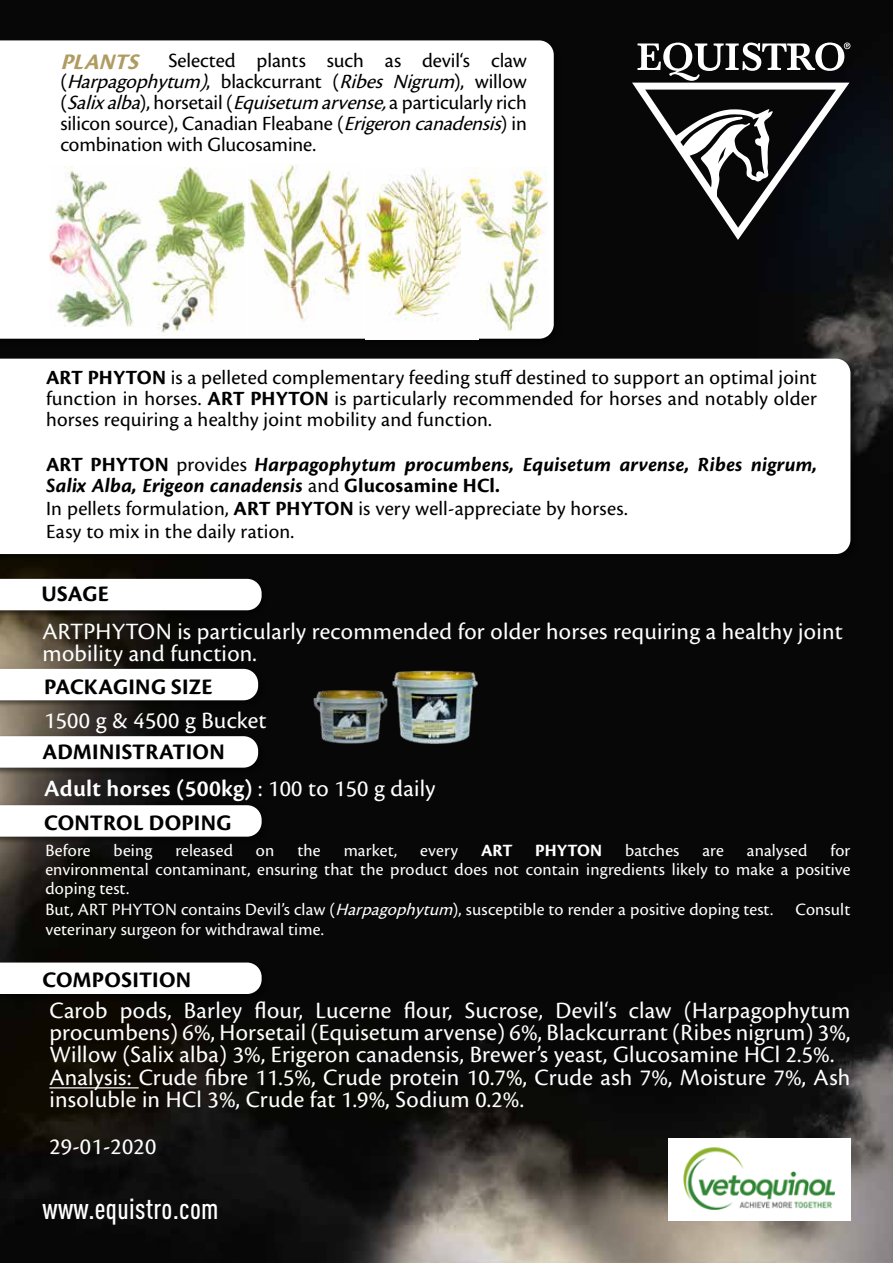
<style>
.page{position:relative;width:893px;height:1263px;background:#fff}
.page>*{position:absolute;margin:0;border:0;box-sizing:border-box;transform-origin:0 0}
.t1{font:500 condensed 28.95px "DINOT";letter-spacing:.01em;color:#fff}
.t2{font:24.3px/22.2px "Cronos Pro";letter-spacing:.01em;color:#fff}
.t3{font:600 24.3px "Cronos Pro";letter-spacing:.01em;color:#fff}
.t4{font:700 23.1px "Cronos Pro";letter-spacing:.01em;color:#000}
.t5{font:italic 700 23.1px "Cronos Pro";color:#b09b61}
.t6{font:21px/21px "Cronos Pro";letter-spacing:.01em;color:#000;text-align:justify}
.t7{font:18px/19.2px "Cronos Pro";letter-spacing:.01em;color:#fff;text-align:justify}
.t8{font:700 18px "Cronos Pro";letter-spacing:.005em;color:#fff}
.s1{font-style:italic}
.s2{font-weight:700}
.s3{font-weight:700;font-style:italic}
.s4{font-weight:400}
</style>
<div class="page">
<img style="left:0;top:0;width:893px;height:1263px">
<svg style="left:632px;top:42px;width:218px;height:198px"></svg>
<div style="left:0;top:39px;width:561px;height:307px;background:#000"></div>
<div style="left:0;top:40px;width:554px;height:299px;background:#fff"></div>
<div style="left:0;top:357px;width:858px;height:205px;background:#000;opacity:.5"></div>
<svg style="left:0;top:359px;width:850px;height:195px"></svg>
<div style="left:0;top:734px;width:266px;height:41px;background:#000;opacity:.5"></div>
<svg style="left:0;top:736px;width:258px;height:32px"></svg>
<div style="left:0;top:803px;width:269px;height:41px;background:#000;opacity:.5"></div>
<svg style="left:0;top:805px;width:262px;height:32px"></svg>
<hr style="left:49px;top:1087px;width:90px;height:1px;background:#fff">
<div style="left:0;top:961px;width:269px;height:40px;background:#000"></div>
<div style="left:0;top:962px;width:262px;height:32px;background:#fff"></div>
<div style="left:0;top:667px;width:266px;height:41px;background:#000;opacity:.5"></div>
<svg style="left:0;top:669px;width:258px;height:31px"></svg>
<img style="left:311px;top:688px;width:78px;height:57px">
<img style="left:392px;top:669px;width:86px;height:77px">
<img style="left:49px;top:166px;width:107px;height:161px">
<img style="left:365px;top:168px;width:113px;height:171px">
<img style="left:151px;top:168px;width:94px;height:168px">
<img style="left:249px;top:164px;width:113px;height:172px">
<img style="left:462px;top:168px;width:86px;height:168px">
<div style="left:668px;top:1137px;width:182px;height:83px;background:#fff"></div>
<img style="left:683px;top:1147px;width:152px;height:62px">
<div style="left:0;top:577px;width:269px;height:41px;background:#000;opacity:.5"></div>
<svg style="left:0;top:579px;width:262px;height:31px"></svg>
<p class="t6" style="left:60px;top:50px;width:468px;text-indent:108px">Selected plants such as devil‘s claw ( <span class="s1">Harpagophytum)</span>, b l a c k c u r r a n t ( <span class="s1">Ribes Nigrum</span>) , w i l l o w (<span class="s1">Salixalba</span>), horsetail (<span class="s1">Equisetum arvense,</span>a particularly rich silicon source), Canadian Fleabane (<span class="s1">Erigeroncanadensis</span>) in combination with Glucosamine.</p>
<p class="t5" style="left:60px;top:49px;width:86px">PLANTS</p>
<p class="t6" style="left:46px;top:367px;width:772px"><span class="s2">ART PHYTON</span> is a pelleted complementary feeding stuff destined to support an optimal joint function in horses. <span class="s2">ART PHYTON</span> is particularly recommended for horses and notably older horses requiring a healthy joint mobility and function.</p>
<p class="t6" style="left:46px;top:454px;width:772px;line-height:22.2px;text-align:left"><span class="s2">ART PHYTON</span> provides <span class="s3">Harpagophytum procumbens, Equisetum arvense, Ribes nigrum, Salix Alba, Erigeon canadensis</span> and <span class="s2">Glucosamine HCl.<br></span>In pellets formulation, <span class="s2">ART PHYTON</span> is very well-appreciate by horses.<br>Easy to mix in the daily ration.</p>
<p class="t4" style="left:41px;top:580px;width:69px">USAGE</p>
<p class="t2" style="left:43px;top:621px;width:802px;line-height:21.8px">ARTPHYTON is particularly recommended for older horses requiring a healthy joint mobility and function.</p>
<p class="t4" style="left:44px;top:673px;width:170px">PACKAGING SIZE</p>
<p class="t2" style="left:44px;top:710px;width:224px">1500 g &amp; 4500 g Bucket</p>
<p class="t4" style="left:43px;top:739px;width:184px">ADMINISTRATION</p>
<p class="t3" style="left:44px;top:774px;width:393px">Adult horses (500kg) <span class="s4">: 100 to 150 g daily</span></p>
<p class="t4" style="left:44px;top:809px;width:189px">CONTROL DOPING</p>
<p class="t7" style="left:45px;top:841px;width:807px;text-indent:785px">for environmental contaminant, ensuring that the product does not contain ingredients likely to make a positive doping test.</p>
<p class="t7" style="left:45px;top:900px;width:806px">But, ART PHYTON contains Devil’s claw (<span class="s1">Harpagophytum</span>), susceptible to render a positive doping test. Consult veterinary surgeon for withdrawal time.</p>
<p class="t7" style="left:45px;top:841px;width:47px">Before</p>
<p class="t7" style="left:114px;top:841px;width:40px">being</p>
<p class="t7" style="left:175px;top:841px;width:59px">released</p>
<p class="t7" style="left:256px;top:841px;width:20px">on</p>
<p class="t7" style="left:297px;top:841px;width:25px">the</p>
<p class="t7" style="left:344px;top:841px;width:55px">market,</p>
<p class="t7" style="left:420px;top:841px;width:39px">every</p>
<p class="t8" style="left:481px;top:840px;width:33px">ART</p>
<p class="t8" style="left:535px;top:840px;width:68px">PHYTON</p>
<p class="t7" style="left:625px;top:841px;width:56px">batches</p>
<p class="t7" style="left:702px;top:841px;width:23px">are</p>
<p class="t7" style="left:747px;top:841px;width:62px">analysed</p>
<p class="t4" style="left:43px;top:967px;width:150px">COMPOSITION</p>
<p class="t2" style="left:49px;top:1000px;width:802px">Carob pods, Barley flour, Lucerne flour, Sucrose, Devil‘s claw (Harpagophytum procumbens) 6%, Horsetail (Equisetum arvense) 6%, Blackcurrant (Ribes nigrum) 3%, Willow (Salix alba) 3%, Erigeron canadensis, Brewer’s yeast, Glucosamine HCl 2.5%.<br>Analysis: Crude fibre 11.5%, Crude protein 10.7%, Crude ash 7%, Moisture 7%, Ash insoluble in HCl 3%, Crude fat 1.9%, Sodium 0.2%.</p>
<p class="t2" style="left:49px;top:1136px;width:109px">29-01-2020</p>
<h1 class="t1" style="left:43px;top:1192px;width:178px">www.equistro.com</h1>
</div>
